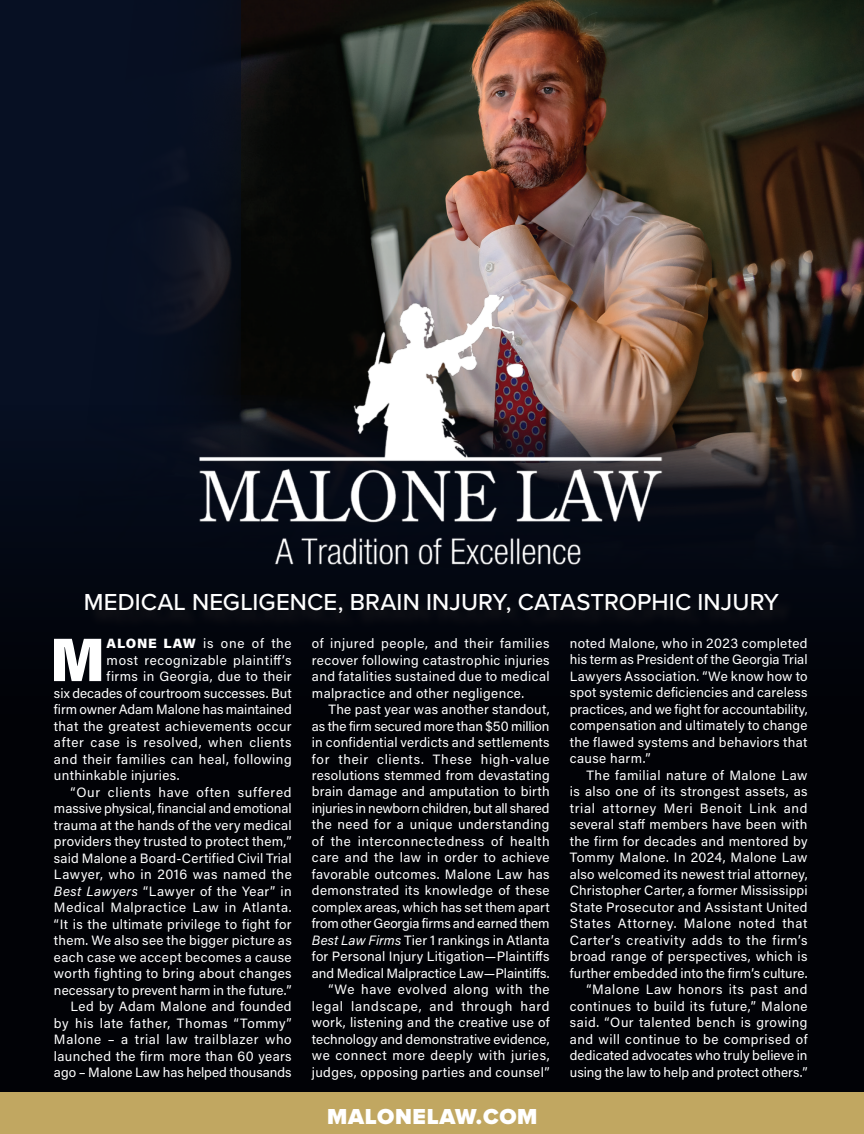
<style>
.page{position:relative;width:864px;height:1134px;background:#fff}
.page>*{position:absolute;margin:0;border:0;box-sizing:border-box;transform-origin:0 0}
.t1{font:900 61.35px "Acumin Pro";color:#fff}
.t2{font:500 24px "Proxima Nova";letter-spacing:.005em;color:#fff}
.t3{font:900 22.5px "Proxima Nova";letter-spacing:.03em;color:#fff}
.t4{font:13.5px/16.5px "Acumin Pro";letter-spacing:.025em;color:#fff;text-align:justify}
.t5{font:13.5px "Acumin Pro";letter-spacing:.045em;color:#fff}
.t6{font:13.5px "Acumin Pro";letter-spacing:-.005em;color:#fff}
.t7{font:13.5px "Acumin Pro";color:#fff}
.t8{font:13.5px "Acumin Pro";letter-spacing:.005em;color:#fff}
.t9{font:13.5px "Acumin Pro";letter-spacing:.055em;color:#fff}
.t10{font:13.5px "Acumin Pro";letter-spacing:.05em;color:#fff}
.s1{font-weight:900}
.s2{font-style:italic}
</style>
<div class="page">
<img style="left:241px;top:0;width:623px;height:395px">
<div style="left:0;top:0;width:241px;height:1134px;background:#071023"></div>
<div style="left:0;top:405px;width:864px;height:729px;background:linear-gradient(to bottom,#0f1119,#000)"></div>
<div style="left:88px;top:596px;width:709px;height:35px;background:#050810"></div>
<div style="left:0;top:1093px;width:864px;height:41px;background:#c1a761"></div>
<img style="left:198px;top:294px;width:465px;height:272px">
<h2 class="t2" style="left:84px;top:584px;width:697px">MEDICAL NEGLIGENCE, BRAIN INJURY, CATASTROPHIC INJURY</h2>
<h1 class="t1" style="left:50px;top:616px;width:57px">M</h1>
<p class="t10" style="left:107px;top:634px;width:187px"><span class="s1">ALONE LAW</span> is one of the</p>
<p class="t5" style="left:107px;top:651px;width:187px">most recognizable plaintiff’s</p>
<p class="t4" style="left:107px;top:668px;width:187px">firms in Georgia, due to their</p>
<p class="t8" style="left:54px;top:684px;width:239px">six decades of courtroom successes. But</p>
<p class="t6" style="left:54px;top:700px;width:239px">firm owner Adam Malone has maintained</p>
<p class="t4" style="left:54px;top:717px;width:239px">that the greatest achievements occur</p>
<p class="t5" style="left:54px;top:733px;width:239px">after case is resolved, when clients</p>
<p class="t4" style="left:54px;top:750px;width:239px">and their families can heal, following</p>
<p class="t4" style="left:54px;top:767px;width:127px">unthinkable injuries.</p>
<p class="t9" style="left:70px;top:783px;width:223px">“Our clients have often suffered</p>
<p class="t6" style="left:54px;top:799px;width:239px">massive physical, financial and emotional</p>
<p class="t4" style="left:54px;top:816px;width:239px">trauma at the hands of the very medical</p>
<p class="t4" style="left:54px;top:833px;width:239px">providers they trusted to protect them,”</p>
<p class="t4" style="left:54px;top:849px;width:239px">said Malone a Board-Certified Civil Trial</p>
<p class="t4" style="left:54px;top:866px;width:239px">Lawyer, who in 2016 was named the</p>
<p class="t4" style="left:54px;top:882px;width:239px"><span class="s2">Best Lawyers</span> “Lawyer of the Year” in</p>
<p class="t4" style="left:54px;top:899px;width:239px">Medical Malpractice Law in Atlanta.</p>
<p class="t4" style="left:54px;top:915px;width:239px">“It is the ultimate privilege to fight for</p>
<p class="t4" style="left:54px;top:932px;width:239px">them. We also see the bigger picture as</p>
<p class="t4" style="left:54px;top:948px;width:239px">each case we accept becomes a cause</p>
<p class="t4" style="left:54px;top:965px;width:239px">worth fighting to bring about changes</p>
<p class="t7" style="left:54px;top:980px;width:239px">necessary to prevent harm in the future.”</p>
<p class="t4" style="left:70px;top:998px;width:223px">Led by Adam Malone and founded</p>
<p class="t5" style="left:54px;top:1013px;width:239px">by his late father, Thomas “Tommy”</p>
<p class="t5" style="left:54px;top:1030px;width:239px">Malone – a trial law trailblazer who</p>
<p class="t4" style="left:54px;top:1047px;width:239px">launched the firm more than 60 years</p>
<p class="t7" style="left:54px;top:1063px;width:239px">ago – Malone Law has helped thousands</p>
<p class="t4" style="left:312px;top:635px;width:239px">of injured people, and their families recover following catastrophic injuries and fatalities sustained due to medical malpractice and other negligence.</p>
<p class="t4" style="left:312px;top:700px;width:239px;text-align:right">The past year was another standout, as the firm secured more than $50 million in confidential verdicts and settlements for their clients. These high-value resolutions stemmed from devastating brain damage and amputation to birth injuries in newborn children, but all shared the need for a unique understanding of the interconnectedness of health care and the law in order to achieve favorable outcomes. Malone Law has demonstrated its knowledge of these complex areas, which has set them apart from other Georgia firms and earned them <span class="s2">Best Law Firms</span> Tier 1 rankings in Atlanta for Personal Injury Litigation—Plaintiffs and Medical Malpractice Law—Plaintiffs. “We have evolved along with the legal landscape, and through hard work, listening and the creative use of technology and demonstrative evidence, we connect more deeply with juries, judges, opposing parties and counsel”</p>
<h3 class="t3" style="left:327px;top:1099px;width:212px">MALONELAW.COM</h3>
<p class="t4" style="left:570px;top:634px;width:239px">noted Malone, who in 2023 completed his term as President of the Georgia Trial Lawyers Association. “We know how to spot systemic deficiencies and careless practices, and we fight for accountability, compensation and ultimately to change the flawed systems and behaviors that cause harm.”</p>
<p class="t4" style="left:570px;top:766px;width:239px;text-align:right">The familial nature of Malone Law<br>is also one of its strongest assets, as trial attorney Meri Benoit Link and several staff members have been with the firm for decades and mentored by Tommy Malone. In 2024, Malone Law also welcomed its newest trial attorney, Christopher Carter, a former Mississippi State Prosecutor and Assistant United States Attorney. Malone noted that Carter’s creativity adds to the firm’s broad range of perspectives, which is further embedded into the firm’s culture. “Malone Law honors its past and continues to build its future,” Malone said. “Our talented bench is growing and will continue to be comprised of dedicated advocates who truly believe in using the law to help and protect others.”</p>
</div>
